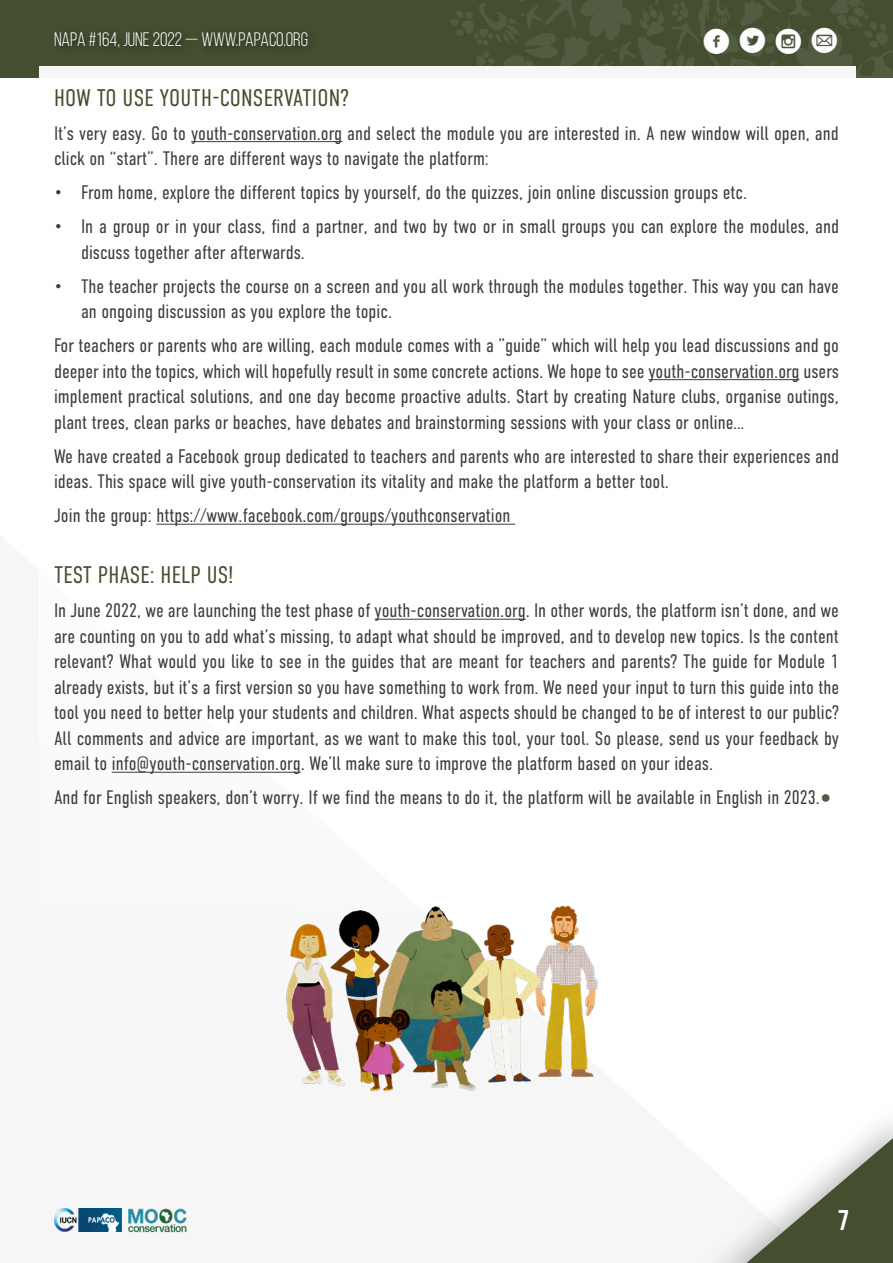
<style>
.page{position:relative;width:893px;height:1263px;background:#fff}
.page>*{position:absolute;margin:0;border:0;box-sizing:border-box;transform-origin:0 0}
.t1{font:36px "Socialico";color:#fff}
.t2{font:700 28.5px "Bebas Neue";color:#fff}
.t3{font:300 24px "DIN Condensed";letter-spacing:.01em;color:#444f30}
.t4{font:300 19.5px/25.5px "DIN Condensed";color:#3c3c3b}
.t5{font:19.5px "Bebas Neue";color:#fff}
.s1{font-family:"Socialico Plus Plus"}
.s2{font-family:"Helvetica Neue";font-size:18px;color:#535b3e}
</style>
<div class="page">
<div style="left:0;top:0;width:893px;height:77px;background:#444f31"></div>
<div style="left:49px;top:26px;width:268px;height:30px;background:#404a2e"></div>
<svg style="left:716px;top:1129px;width:177px;height:134px"></svg>
<div style="left:39px;top:66px;width:817px;height:1005px;background:#fff"></div>
<img style="left:128px;top:1208px;width:59px;height:25px">
<img style="left:450px;top:0;width:443px;height:381px">
<img style="left:54px;top:1209px;width:68px;height:22px">
<hr style="left:191px;top:141px;width:151px;height:1px;background:#3c3c3b">
<hr style="left:648px;top:379px;width:151px;height:1px;background:#3c3c3b">
<hr style="left:156px;top:524px;width:359px;height:1px;background:#3c3c3b">
<hr style="left:375px;top:619px;width:151px;height:1px;background:#3c3c3b">
<hr style="left:112px;top:772px;width:189px;height:1px;background:#3c3c3b">
<img style="left:286px;top:905px;width:312px;height:187px">
<p class="t5" style="left:54px;top:29px;width:256px">NAPA #164, JUNE 2022 — WWW.PAPACO.ORG</p>
<h1 class="t1" style="left:702px;top:20px;width:138px">fl<span class="s1">im</span></h1>
<p class="t3" style="left:54px;top:84px;width:296px">HOW TO USE YOUTH-CONSERVATION?</p>
<p class="t4" style="left:54px;top:120px;width:786px">It’s very easy. Go to youth-conservation.org and select the module you are interested in. A new window will open, and click on “start”. There are different ways to navigate the platform:</p>
<p class="t4" style="left:54px;top:180px;width:695px">• From home, explore the different topics by yourself, do the quizzes, join online discussion groups etc.</p>
<p class="t4" style="left:81px;top:214px;width:759px;text-indent:-27px">• In a group or in your class, find a partner, and two by two or in small groups you can explore the modules, and discuss together after afterwards.</p>
<p class="t4" style="left:81px;top:273px;width:759px;text-indent:-27px">• The teacher projects the course on a screen and you all work through the modules together. This way you can have an ongoing discussion as you explore the topic.</p>
<p class="t4" style="left:54px;top:333px;width:787px;text-align:justify">For teachers or parents who are willing, each module comes with a ”guide” which will help you lead discussions and go deeper into the topics, which will hopefully result in some concrete actions. We hope to see youth-conservation.org users implement practical solutions, and one day become proactive adults. Start by creating Nature clubs, organise outings, plant trees, clean parks or beaches, have debates and brainstorming sessions with your class or online…</p>
<p class="t4" style="left:54px;top:443px;width:786px">We have created a Facebook group dedicated to teachers and parents who are interested to share their experiences and ideas. This space will give youth-conservation its vitality and make the platform a better tool.</p>
<p class="t4" style="left:54px;top:503px;width:458px">Join the group: https://www.facebook.com/groups/youthconservation</p>
<p class="t3" style="left:54px;top:561px;width:181px">TEST PHASE: HELP US!</p>
<p class="t4" style="left:54px;top:598px;width:787px;text-align:justify">In June 2022, we are launching the test phase of youth-conservation.org. In other words, the platform isn’t done, and we are counting on you to add what’s missing, to adapt what should be improved, and to develop new topics. Is the content relevant? What would you like to see in the guides that are meant for teachers and parents? The guide for Module 1 already exists, but it’s a first version so you have something to work from. We need your input to turn this guide into the tool you need to better help your students and children. What aspects should be changed to be of interest to our public?<br>All comments and advice are important, as we want to make this tool, your tool. So please, send us your feedback by email to info@youth-conservation.org. We’ll make sure to improve the platform based on your ideas.</p>
<p class="t4" style="left:54px;top:785px;width:779px">And for English speakers, don’t worry. If we find the means to do it, the platform will be available in English in 2023.<span class="s2">●</span></p>
<h2 class="t2" style="left:838px;top:1205px;width:13px">7</h2>
</div>
